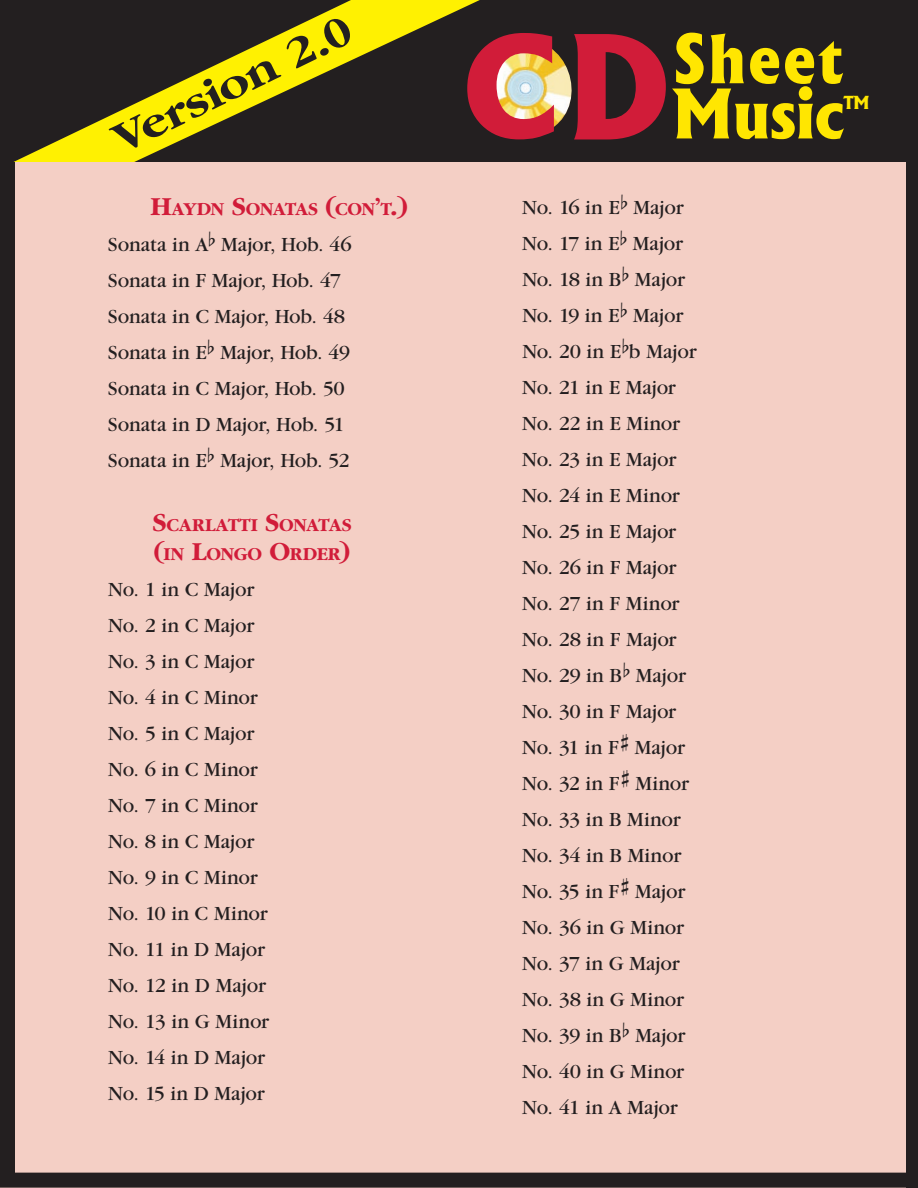
<style>
.page{position:relative;width:918px;height:1188px;background:#fff}
.page>*{position:absolute;margin:0;border:0;box-sizing:border-box;transform-origin:0 0}
.t1{font:800 135px "Albertus";color:#d11c39}
.t2{font:800 65.4px/55.2px "Albertus";letter-spacing:.025em;color:#ffe601;text-align:right;scale:.95 1}
.t3{font:700 45px "Garamond";color:#231f20;scale:1.12 1}
.t4{font:21px/36px "Garamond";letter-spacing:.02em;color:#231f20}
.t5{font:21px/36px "Garamond";letter-spacing:-.005em;color:#231f20}
.t6{font:700 18.9px/28.5px "Garamond";letter-spacing:.015em;color:#d11c39}
.t7{font:700 18.9px "Garamond";letter-spacing:-.025em;color:#d11c39}
.t8{font:800 17.25px "Albertus";color:#ffe601;scale:.95 1}
.s1{font-size:27px}
.s2{font-family:"Opus Chords"}
.s3{font-size:138px;color:#d11c39}
</style>
<div class="page">
<div style="left:1px;top:1px;width:916px;height:162px;background:#231f20"></div>
<img style="left:480px;top:39px;width:92px;height:97px">
<div style="left:0;top:162px;width:918px;height:1026px;background:#f4cfc5"></div>
<svg style="left:14px;top:0;width:466px;height:162px"></svg>
<div style="left:0;top:162px;width:15px;height:1025px;background:#231f20"></div>
<div style="left:906px;top:162px;width:12px;height:1026px;background:#231f20"></div>
<div style="left:0;top:1173px;width:918px;height:15px;background:#231f20"></div>
<h3 class="t3" style="left:105px;top:120px;width:234px;rotate:-26deg">Version 2.0</h3>
<p class="t7" style="left:150px;top:199px;width:259px"><span class="s1">H</span>AYDN <span class="s1">S</span>ONATAS <span class="s1">(</span>CON<span class="s1">’</span>T<span class="s1">.)</span></p>
<p class="t5" style="left:108px;top:226px;width:245px">Sonata in A<span class="s2">b</span> Major, Hob. 46<br>Sonata in F Major, Hob. 47<br>Sonata in C Major, Hob. 48<br>Sonata in E<span class="s2">b</span> Major, Hob. 49<br>Sonata in C Major, Hob. 50<br>Sonata in D Major, Hob. 51<br>Sonata in E<span class="s2">b</span> Major, Hob. 52</p>
<p class="t6" style="left:152px;top:511px;width:201px"><span class="s1">S</span>CARLATTI <span class="s1">S</span>ONATAS <span class="s1">(</span>IN <span class="s1">L</span>ONGO <span class="s1">O</span>RDER<span class="s1">)</span></p>
<p class="t4" style="left:108px;top:571px;width:163px">No. 1 in C Major<br>No. 2 in C Major<br>No. 3 in C Major<br>No. 4 in C Minor<br>No. 5 in C Major<br>No. 6 in C Minor<br>No. 7 in C Minor<br>No. 8 in C Major<br>No. 9 in C Minor<br>No. 10 in C Minor<br>No. 11 in D Major<br>No. 12 in D Major<br>No. 13 in G Minor<br>No. 14 in D Major<br>No. 15 in D Major</p>
<h1 class="t1" style="left:461px;top:2px;width:99px">C</h1>
<h2 class="t2" style="left:564px;top:31px;width:296px"><span class="s3">D</span>Sheet<br>Music</h2>
<p class="t8" style="left:843px;top:91px;width:29px">TM</p>
<p class="t4" style="left:522px;top:189px;width:176px">No. 16 in E<span class="s2">b</span> Major<br>No. 17 in E<span class="s2">b</span> Major<br>No. 18 in B<span class="s2">b</span> Major<br>No. 19 in E<span class="s2">b</span> Major<br>No. 20 in E<span class="s2">b</span>b Major<br>No. 21 in E Major<br>No. 22 in E Minor<br>No. 23 in E Major<br>No. 24 in E Minor<br>No. 25 in E Major<br>No. 26 in F Major<br>No. 27 in F Minor<br>No. 28 in F Major<br>No. 29 in B<span class="s2">b</span> Major<br>No. 30 in F Major<br>No. 31 in F<span class="s2">#</span> Major<br>No. 32 in F<span class="s2">#</span> Minor<br>No. 33 in B Minor<br>No. 34 in B Minor<br>No. 35 in F<span class="s2">#</span> Major<br>No. 36 in G Minor<br>No. 37 in G Major<br>No. 38 in G Minor<br>No. 39 in B<span class="s2">b</span> Major<br>No. 40 in G Minor<br>No. 41 in A Major</p>
</div>
